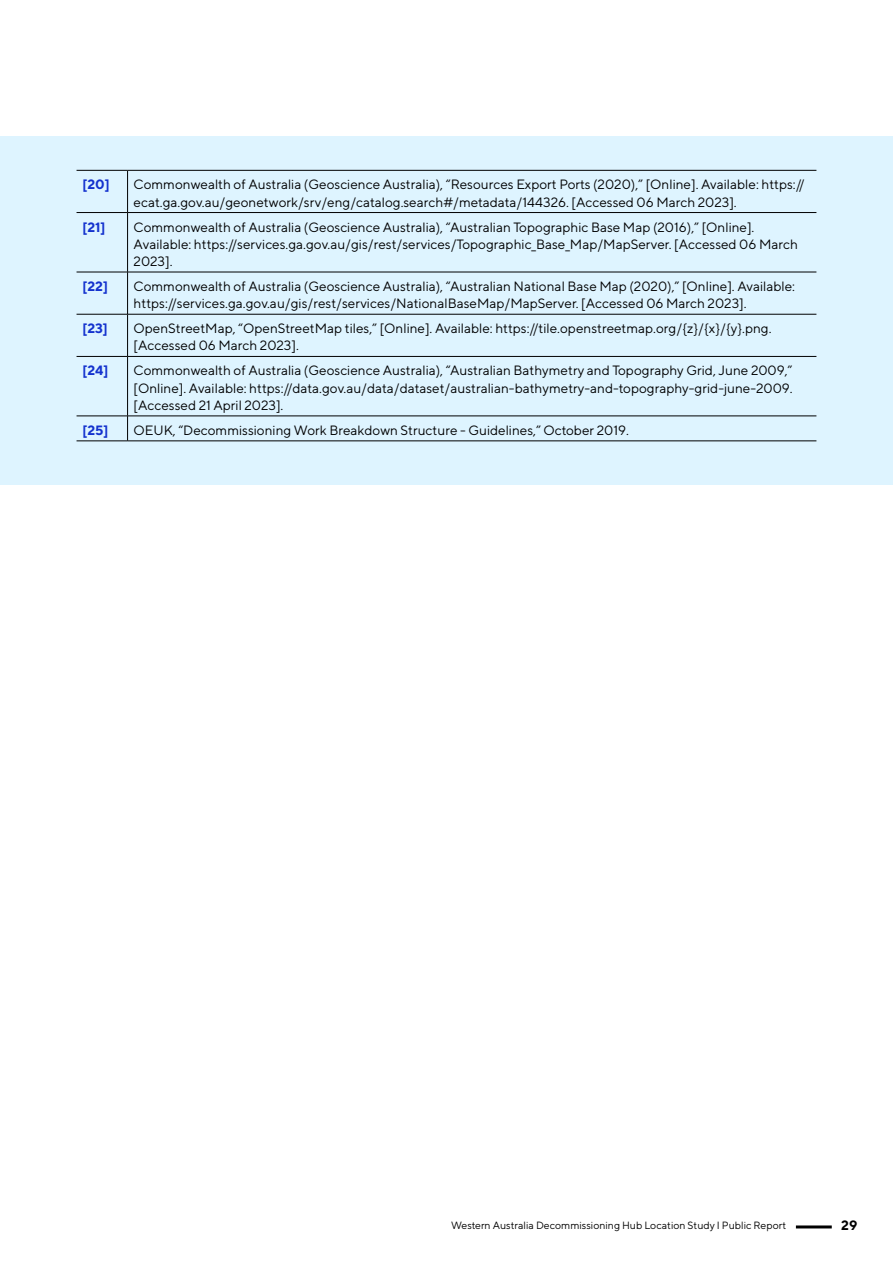
<style>
.page{position:relative;width:893px;height:1263px;background:#fff}
.page>*{position:absolute;margin:0;border:0;box-sizing:border-box;transform-origin:0 0}
.t1{font:13.5px/17.2px "TT Norms";color:#000}
.t2{font:700 13.5px "TT Norms";color:#1432ce}
.t3{font:700 13.5px "TT Norms";color:#000}
.t4{font:10.5px "TT Norms";color:#000}
</style>
<div class="page">
<hr style="left:796px;top:1225px;width:36px;height:3px;background:#000">
<div style="left:0;top:136px;width:893px;height:349px;background:#def4ff"></div>
<hr style="left:77px;top:170px;width:51px;height:1px;background:#000">
<hr style="left:128px;top:170px;width:688px;height:1px;background:#000">
<hr style="left:127px;top:171px;width:1px;height:41px;background:#000">
<hr style="left:77px;top:212px;width:51px;height:1px;background:#000">
<hr style="left:128px;top:212px;width:688px;height:1px;background:#000">
<hr style="left:127px;top:213px;width:1px;height:59px;background:#000">
<hr style="left:77px;top:272px;width:51px;height:1px;background:#000">
<hr style="left:128px;top:272px;width:688px;height:1px;background:#000">
<hr style="left:127px;top:272px;width:1px;height:42px;background:#000">
<hr style="left:77px;top:314px;width:51px;height:1px;background:#000">
<hr style="left:128px;top:314px;width:688px;height:1px;background:#000">
<hr style="left:127px;top:314px;width:1px;height:42px;background:#000">
<hr style="left:77px;top:356px;width:51px;height:1px;background:#000">
<hr style="left:128px;top:356px;width:688px;height:1px;background:#000">
<hr style="left:127px;top:357px;width:1px;height:59px;background:#000">
<hr style="left:77px;top:416px;width:51px;height:1px;background:#000">
<hr style="left:128px;top:416px;width:688px;height:1px;background:#000">
<svg style="left:127px;top:416px;width:1px;height:25px"></svg>
<hr style="left:77px;top:441px;width:51px;height:1px;background:#000">
<hr style="left:128px;top:441px;width:688px;height:1px;background:#000">
<p class="t2" style="left:83px;top:176px;width:29px">[20]</p>
<p class="t1" style="left:134px;top:176px;width:673px">Commonwealth of Australia (Geoscience Australia), “Resources Export Ports (2020),” [Online]. Available: https:// ecat.ga.gov.au/geonetwork/srv/eng/catalog.search#/metadata/144326. [Accessed 06 March 2023].</p>
<p class="t2" style="left:83px;top:218px;width:24px">[21]</p>
<p class="t1" style="left:134px;top:218px;width:666px">Commonwealth of Australia (Geoscience Australia), “Australian Topographic Base Map (2016),” [Online].<br>Available: https://services.ga.gov.au/gis/rest/services/Topographic_Base_Map/MapServer. [Accessed 06 March<br>2023].</p>
<p class="t2" style="left:83px;top:278px;width:27px">[22]</p>
<p class="t1" style="left:134px;top:277px;width:663px">Commonwealth of Australia (Geoscience Australia), “Australian National Base Map (2020),” [Online]. Available: https://services.ga.gov.au/gis/rest/services/NationalBaseMap/MapServer. [Accessed 06 March 2023].</p>
<p class="t2" style="left:83px;top:320px;width:27px">[23]</p>
<p class="t1" style="left:134px;top:320px;width:639px">OpenStreetMap, “OpenStreetMap tiles,” [Online]. Available: https://tile.openstreetmap.org/{z}/{x}/{y}.png. [Accessed 06 March 2023].</p>
<p class="t2" style="left:83px;top:362px;width:27px">[24]</p>
<p class="t1" style="left:134px;top:362px;width:661px;text-align:justify">Commonwealth of Australia (Geoscience Australia), “Australian Bathymetry and Topography Grid, June 2009,” [Online]. Available: https://data.gov.au/data/dataset/australian-bathymetry-and-topography-grid-june-2009. [Accessed 21 April 2023].</p>
<p class="t2" style="left:83px;top:422px;width:27px">[25]</p>
<p class="t1" style="left:134px;top:421px;width:497px">OEUK, “Decommissioning Work Breakdown Structure - Guidelines,” October 2019.</p>
<p class="t4" style="left:451px;top:1219px;width:337px">Western Australia Decommissioning Hub Location Study I Public Report</p>
<p class="t3" style="left:841px;top:1217px;width:18px">29</p>
</div>
